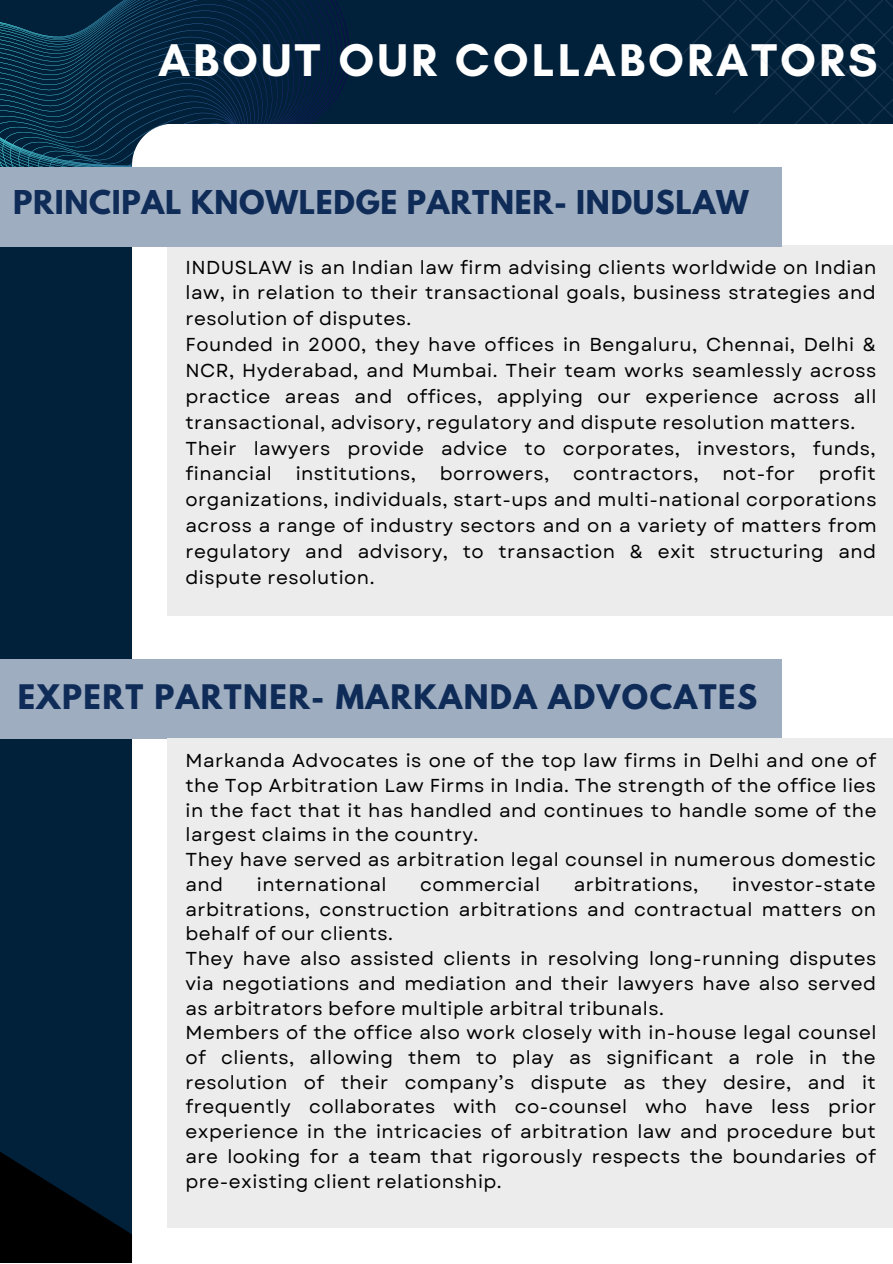
<style>
.page{position:relative;width:893px;height:1264px;background:#fff}
.page>*{position:absolute;margin:0;border:0;box-sizing:border-box;transform-origin:0 0}
.t1{font:700 46.65px "Glacial Indifference";letter-spacing:.065em;color:#fff}
.t2{font:700 30px "League Spartan";letter-spacing:.05em;color:#0f2b57}
.t3{font:700 29.1px "League Spartan";letter-spacing:.025em;color:#0f2b57}
.t4{font:18.75px/24.8px "Garet";letter-spacing:.025em;color:#000}
</style>
<div class="page">
<div style="left:0;top:0;width:892px;height:1262px;background:#012039"></div>
<svg style="left:0;top:0;width:350px;height:247px"></svg>
<svg style="left:0;top:1152px;width:132px;height:110px"></svg>
<svg style="left:678px;top:0;width:214px;height:124px"></svg>
<div style="left:132px;top:124px;width:760px;height:1138px;background:#fff"></div>
<div style="left:167px;top:245px;width:725px;height:370px;background:#ececec"></div>
<div style="left:0;top:167px;width:781px;height:79px;background:#9eadbf"></div>
<div style="left:0;top:659px;width:781px;height:79px;background:#9eadbf"></div>
<div style="left:167px;top:738px;width:725px;height:489px;background:#ececec"></div>
<h1 class="t1" style="left:158px;top:32px;width:721px">ABOUT OUR COLLABORATORS</h1>
<h3 class="t3" style="left:13px;top:188px;width:737px">PRINCIPAL KNOWLEDGE PARTNER- INDUSLAW</h3>
<p class="t4" style="left:185px;top:254px;width:692px;line-height:25.8px">INDUSLAW is an Indian law firm advising clients worldwide on Indian law, in relation to their transactional goals, business strategies and resolution of disputes.<br>Founded in 2000, they have offices in Bengaluru, Chennai, Delhi &amp; NCR, Hyderabad, and Mumbai. Their team works seamlessly across practice areas and offices, applying our experience across all transactional, advisory, regulatory and dispute resolution matters.<br>Their lawyers provide advice to corporates, investors, funds, financial</p>
<p class="t4" style="left:185px;top:461px;width:692px;line-height:25.8px;text-align:justify;text-indent:633px">profit organizations, individuals, start-ups and multi-national corporations across a range of industry sectors and on a variety of matters from regulatory and advisory, to transaction &amp; exit structuring and dispute resolution.</p>
<p class="t4" style="left:296px;top:461px;width:122px">institutions,</p>
<p class="t4" style="left:440px;top:461px;width:111px">borrowers,</p>
<p class="t4" style="left:573px;top:461px;width:127px">contractors,</p>
<p class="t4" style="left:722px;top:461px;width:74px">not-for</p>
<h2 class="t2" style="left:18px;top:682px;width:741px">EXPERT PARTNER- MARKANDA ADVOCATES</h2>
<p class="t4" style="left:185px;top:748px;width:692px">Markanda Advocates is one of the top law firms in Delhi and one of the Top Arbitration Law Firms in India. The strength of the office lies in the fact that it has handled and continues to handle some of the largest claims in the country.<br>They have served as arbitration legal counsel in numerous domestic and</p>
<p class="t4" style="left:257px;top:872px;width:131px">international</p>
<p class="t4" style="left:420px;top:872px;width:121px">commercial</p>
<p class="t4" style="left:573px;top:872px;width:126px">arbitrations,</p>
<p class="t4" style="left:185px;top:872px;width:692px;text-indent:546px">investor-state arbitrations, construction arbitrations and contractual matters on behalf of our clients.<br>They have also assisted clients in resolving long-running disputes via negotiations and mediation and their lawyers have also served as arbitrators before multiple arbitral tribunals.<br>Members of the office also work closely with in-house legal counsel of clients, allowing them to play as significant a role in the resolution of their company’s dispute as they desire, and it frequently collaborates with co-counsel who have less prior experience in the intricacies of arbitration law and procedure but are looking for a team that rigorously respects the boundaries of pre-existing client relationship.</p>
</div>
